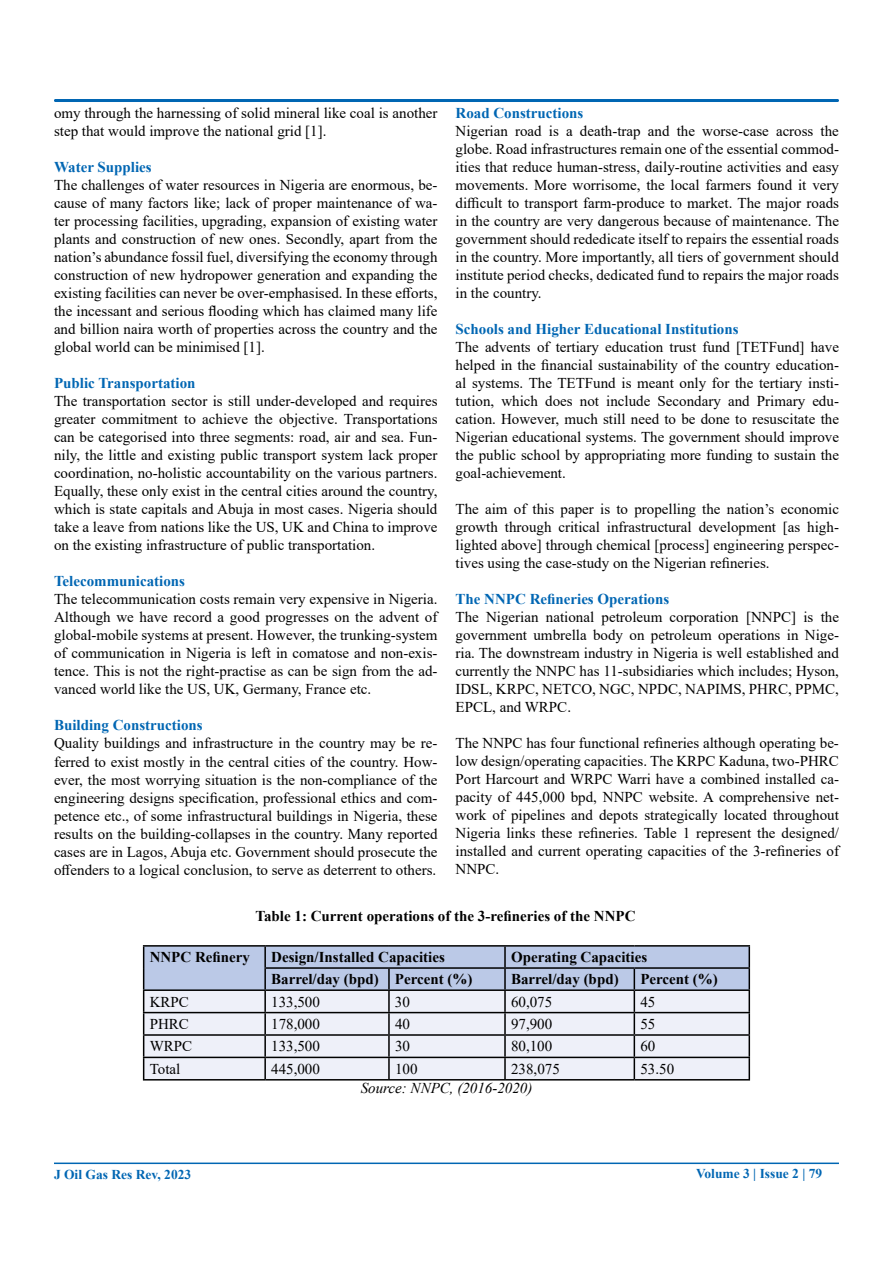
<style>
.page{position:relative;width:893px;height:1263px;background:#fff}
.page>*{position:absolute;margin:0;border:0;box-sizing:border-box;transform-origin:0 0}
.t1{font:15px/18px "Times New Roman";color:#000;text-align:justify}
.t2{font:700 15px "Times New Roman";color:#000}
.t3{font:700 15px "Times New Roman";color:#0066b3}
.t4{font:italic 15px "Times New Roman";color:#000}
.t5{font:700 13.5px "Times New Roman";color:#0066b3}
</style>
<div class="page">
<div style="left:54px;top:99px;width:785px;height:3px;border:2px solid #0066b3"></div>
<hr style="left:54px;top:1162px;width:785px;height:2px;background:#0066b3">
<hr style="left:143px;top:945px;width:122px;height:2px;background:#000">
<hr style="left:265px;top:945px;width:124px;height:2px;background:#000">
<hr style="left:389px;top:945px;width:116px;height:2px;background:#000">
<hr style="left:505px;top:945px;width:129px;height:2px;background:#000">
<hr style="left:634px;top:945px;width:116px;height:2px;background:#000">
<svg style="left:143px;top:946px;width:607px;height:133px;background:#cdd2e1"></svg>
<hr style="left:143px;top:1079px;width:122px;height:1px;background:#000">
<hr style="left:265px;top:1079px;width:124px;height:1px;background:#000">
<hr style="left:389px;top:1079px;width:116px;height:1px;background:#000">
<hr style="left:505px;top:1079px;width:129px;height:1px;background:#000">
<hr style="left:634px;top:1079px;width:116px;height:1px;background:#000">
<p class="t1" style="left:54px;top:104px;width:385px">omy through the harnessing of solid mineral like coal is another step that would improve the national grid [1].</p>
<p class="t3" style="left:54px;top:157px;width:99px">Water Supplies</p>
<p class="t1" style="left:54px;top:176px;width:385px">The challenges of water resources in Nigeria are enormous, be&shy;cause of many factors like; lack of proper maintenance of wa&shy;ter processing facilities, upgrading, expansion of existing water plants and construction of new ones. Secondly, apart from the nation’s abundance fossil fuel, diversifying the economy through construction of new hydropower generation and expanding the existing facilities can never be over-emphasised. In these efforts, the incessant and serious flooding which has claimed many life and billion naira worth of properties across the country and the global world can be minimised [1].</p>
<p class="t3" style="left:54px;top:373px;width:143px">Public Transportation</p>
<p class="t1" style="left:54px;top:392px;width:385px">The transportation sector is still under-developed and requires greater commitment to achieve the objective. Transportations can be categorised into three segments: road, air and sea. Fun&shy;nily, the little and existing public transport system lack proper coordination, no-holistic accountability on the various partners.<br>Equally, these only exist in the central cities around the country, which is state capitals and Abuja in most cases. Nigeria should take a leave from nations like the US, UK and China to improve on the existing infrastructure of public transportation.</p>
<p class="t3" style="left:54px;top:571px;width:133px">Telecommunications</p>
<p class="t1" style="left:54px;top:590px;width:385px">The telecommunication costs remain very expensive in Nigeria.<br>Although we have record a good progresses on the advent of global-mobile systems at present. However, the trunking-system of communication in Nigeria is left in comatose and non-exis&shy;tence. This is not the right-practise as can be sign from the ad&shy;vanced world like the US, UK, Germany, France etc.</p>
<p class="t3" style="left:54px;top:715px;width:150px">Building Constructions</p>
<p class="t1" style="left:54px;top:734px;width:385px">Quality buildings and infrastructure in the country may be re&shy;ferred to exist mostly in the central cities of the country. How&shy;ever, the most worrying situation is the non-compliance of the engineering designs specification, professional ethics and com&shy;petence etc., of some infrastructural buildings in Nigeria, these results on the building-collapses in the country. Many reported cases are in Lagos, Abuja etc. Government should prosecute the offenders to a logical conclusion, to serve as deterrent to others.</p>
<p class="t3" style="left:455px;top:102px;width:129px">Road Constructions</p>
<p class="t1" style="left:455px;top:122px;width:385px">Nigerian road is a death-trap and the worse-case across the globe. Road infrastructures remain one of the essential commod&shy;ities that reduce human-stress, daily-routine activities and easy movements. More worrisome, the local farmers found it very difficult to transport farm-produce to market. The major roads in the country are very dangerous because of maintenance. The government should rededicate itself to repairs the essential roads in the country. More importantly, all tiers of government should institute period checks, dedicated fund to repairs the major roads in the country.</p>
<p class="t3" style="left:455px;top:318px;width:285px">Schools and Higher Educational Institutions</p>
<p class="t1" style="left:455px;top:338px;width:385px">The advents of tertiary education trust fund [TETFund] have helped in the financial sustainability of the country education&shy;al systems. The TETFund is meant only for the tertiary insti&shy;tution, which does not include Secondary and Primary edu&shy;cation. However, much still need to be done to resuscitate the Nigerian educational systems. The government should improve the public school by appropriating more funding to sustain the goal-achievement.</p>
<p class="t1" style="left:455px;top:500px;width:385px">The aim of this paper is to propelling the nation’s economic growth through critical infrastructural development [as high&shy;lighted above] through chemical [process] engineering perspec&shy;tives using the case-study on the Nigerian refineries.</p>
<p class="t3" style="left:455px;top:588px;width:215px">The NNPC Refineries Operations</p>
<p class="t1" style="left:455px;top:608px;width:385px">The Nigerian national petroleum corporation [NNPC] is the government umbrella body on petroleum operations in Nige&shy;ria. The downstream industry in Nigeria is well established and currently the NNPC has 11-subsidiaries which includes; Hyson, IDSL, KRPC, NETCO, NGC, NPDC, NAPIMS, PHRC, PPMC, EPCL, and WRPC.</p>
<p class="t1" style="left:455px;top:734px;width:385px">The NNPC has four functional refineries although operating be&shy;low design/operating capacities. The KRPC Kaduna, two-PHRC Port Harcourt and WRPC Warri have a combined installed ca&shy;pacity of 445,000 bpd, NNPC website. A comprehensive net&shy;work of pipelines and depots strategically located throughout Nigeria links these refineries. Table 1 represent the designed/ installed and current operating capacities of the 3-refineries of NNPC.</p>
<p class="t2" style="left:255px;top:906px;width:382px">Table 1: Current operations of the 3-refineries of the NNPC</p>
<p class="t2" style="left:150px;top:946px;width:102px">NNPC Refinery</p>
<p class="t2" style="left:271px;top:946px;width:175px">Design/Installed Capacities</p>
<p class="t2" style="left:511px;top:946px;width:138px">Operating Capacities</p>
<p class="t2" style="left:271px;top:968px;width:203px">Barrel/day (bpd) Percent (%)</p>
<p class="t2" style="left:511px;top:968px;width:109px">Barrel/day (bpd)</p>
<p class="t2" style="left:640px;top:968px;width:79px">Percent (%)</p>
<p class="t1" style="left:150px;top:992px;width:41px">KRPC</p>
<p class="t1" style="left:271px;top:992px;width:50px">133,500</p>
<p class="t1" style="left:395px;top:992px;width:16px">30</p>
<p class="t1" style="left:511px;top:992px;width:43px">60,075</p>
<p class="t1" style="left:640px;top:992px;width:16px">45</p>
<p class="t1" style="left:150px;top:1014px;width:41px">PHRC</p>
<p class="t1" style="left:271px;top:1014px;width:50px">178,000</p>
<p class="t1" style="left:395px;top:1014px;width:16px">40</p>
<p class="t1" style="left:511px;top:1014px;width:43px">97,900</p>
<p class="t1" style="left:640px;top:1014px;width:16px">55</p>
<p class="t1" style="left:150px;top:1037px;width:44px">WRPC</p>
<p class="t1" style="left:271px;top:1037px;width:50px">133,500</p>
<p class="t1" style="left:395px;top:1037px;width:16px">30</p>
<p class="t1" style="left:511px;top:1037px;width:43px">80,100</p>
<p class="t1" style="left:640px;top:1037px;width:16px">60</p>
<p class="t1" style="left:150px;top:1059px;width:32px">Total</p>
<p class="t1" style="left:271px;top:1059px;width:50px">445,000</p>
<p class="t1" style="left:395px;top:1059px;width:24px">100</p>
<p class="t1" style="left:511px;top:1059px;width:50px">238,075</p>
<p class="t1" style="left:640px;top:1059px;width:35px">53.50</p>
<p class="t4" style="left:361px;top:1077px;width:173px">Source: NNPC, (2016-2020)</p>
<p class="t5" style="left:54px;top:1164px;width:139px">J Oil Gas Res Rev, 2023</p>
<p class="t5" style="left:696px;top:1163px;width:128px">Volume 3 | Issue 2 | 79</p>
</div>
